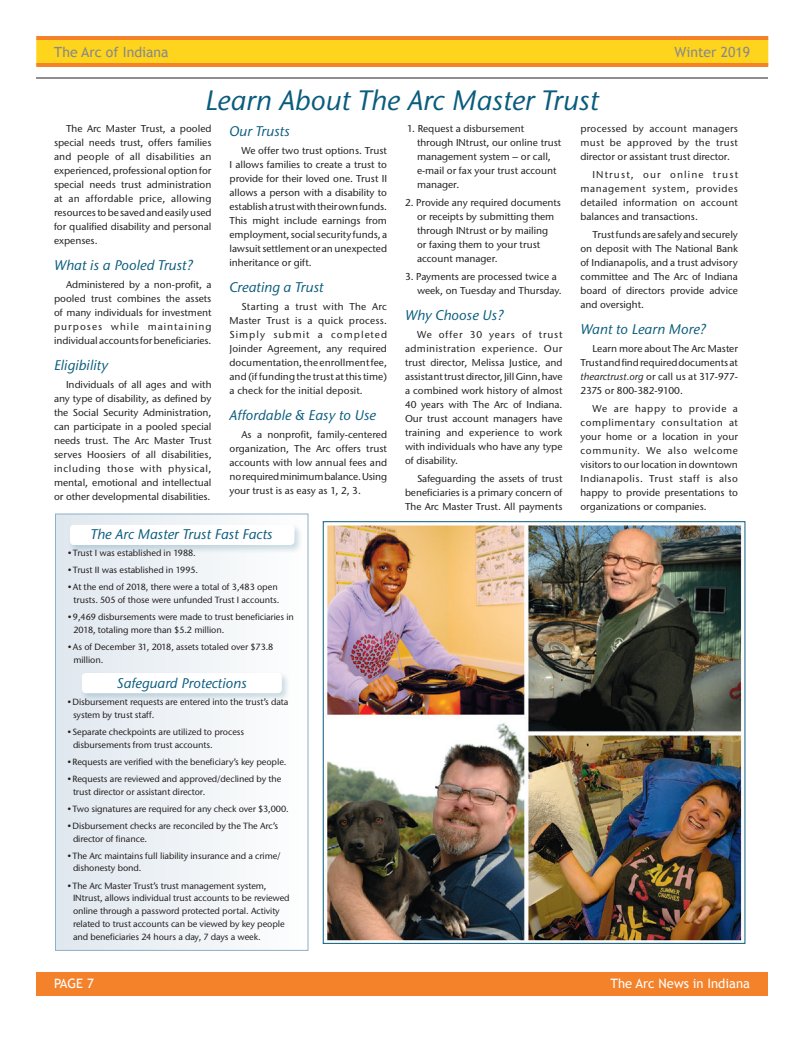
<style>
.page{position:relative;width:804px;height:1044px;background:#fff}
.page>*{position:absolute;margin:0;border:0;box-sizing:border-box;transform-origin:0 0}
.t1{font:italic 500 28px "Stone Sans ITC Std";color:#0a5c7d}
.t2{font:italic 500 14px "Stone Sans ITC Std";color:#0a5c7d}
.t3{font:14px "Trebuchet MS";color:#87898c}
.t4{font:13px "Trebuchet MS";color:#fff}
.t5{font:500 10px/14px "Stone Sans ITC Std";color:#231f20;text-align:justify}
.t6{font:500 9px/13px "Stone Sans ITC Std";letter-spacing:-.005em;color:#231f20}
.s1{font-style:italic}
</style>
<div class="page">
<div style="left:36px;top:39px;width:732px;height:26px;background:#fed41d"></div>
<hr style="left:36px;top:63px;width:732px;height:4px;background:#f4822b">
<hr style="left:36px;top:36px;width:732px;height:4px;background:#f4822b">
<div style="left:36px;top:972px;width:732px;height:24px;background:#f4822b"></div>
<div style="left:56px;top:514px;width:252px;height:436px;background:linear-gradient(to right,#e0e8ef,#fefefe)"></div>
<div style="left:55px;top:514px;width:253px;height:437px;border:1px solid #8fafc6"></div>
<div style="left:79px;top:672px;width:211px;height:31px;background:#0a5c7d;opacity:.21"></div>
<div style="left:82px;top:673px;width:200px;height:20px;background:#fff;border-radius:4px"></div>
<hr style="left:36px;top:78px;width:732px;height:1px;background:#231f20">
<div style="left:67px;top:523px;width:236px;height:32px;background:#0a5c7d;opacity:.21"></div>
<div style="left:70px;top:525px;width:224px;height:20px;background:#fff;border-radius:4px"></div>
<img style="left:326px;top:524px;width:417px;height:418px">
<h2 class="t3" style="left:54px;top:44px;width:116px">The Arc of Indiana</h2>
<h2 class="t3" style="left:675px;top:44px;width:77px">Winter 2019</h2>
<h1 class="t1" style="left:205px;top:83px;width:395px">Learn About The Arc Master Trust</h1>
<p class="t5" style="left:54px;top:121px;width:159px;text-indent:12px">The Arc Master Trust, a pooled special needs trust, offers families and people of all disabilities an experienced, professional option for special needs trust administration at an affordable price, allowing resources to be saved and easily used for qualified disability and personal expenses.</p>
<h2 class="t2" style="left:54px;top:256px;width:140px">What is a Pooled Trust?</h2>
<p class="t5" style="left:54px;top:277px;width:159px;text-indent:12px">Administered by a non-profit, a pooled trust combines the assets of many individuals for investment purposes while maintaining individual accounts for beneficiaries.</p>
<h2 class="t2" style="left:54px;top:356px;width:56px">Eligibility</h2>
<p class="t5" style="left:54px;top:377px;width:159px;text-indent:12px">Individuals of all ages and with any type of disability, as defined by the Social Security Administration, can participate in a pooled special needs trust. The Arc Master Trust serves Hoosiers of all disabilities, including those with physical, mental, emotional and intellectual or other developmental disabilities.</p>
<p class="t5" style="left:417px;top:121px;width:146px;text-align:left;text-indent:-10px">1. Request a disbursement through INtrust, our online trust management system – or call, e-mail or fax your trust account manager.</p>
<p class="t5" style="left:417px;top:195px;width:146px;text-align:left;text-indent:-12px">2. Provide any required documents or receipts by submitting them through INtrust or by mailing<br>or faxing them to your trust account manager.</p>
<p class="t5" style="left:417px;top:269px;width:146px;text-indent:-12px">3. Payments are processed twice a week, on Tuesday and Thursday.</p>
<h2 class="t2" style="left:405px;top:306px;width:100px">Why Choose Us?</h2>
<p class="t5" style="left:405px;top:327px;width:159px;text-indent:12px">We offer 30 years of trust administration experience. Our trust director, Melissa Justice, and assistant trust director, Jill Ginn, have a combined work history of almost 40 years with The Arc of Indiana.<br>Our trust account managers have training and experience to work with individuals who have any type of disability.</p>
<p class="t5" style="left:405px;top:471px;width:159px;text-indent:12px">Safeguarding the assets of trust beneficiaries is a primary concern of The Arc Master Trust. All payments</p>
<p class="t5" style="left:580px;top:121px;width:159px">processed by account managers must be approved by the trust director or assistant trust director.</p>
<p class="t5" style="left:580px;top:167px;width:159px;text-indent:12px">INtrust, our online trust management system, provides detailed information on account balances and transactions.</p>
<p class="t5" style="left:580px;top:227px;width:159px;text-indent:12px">Trust funds are safely and securely on deposit with The National Bank of Indianapolis, and a trust advisory committee and The Arc of Indiana board of directors provide advice and oversight.</p>
<h2 class="t2" style="left:580px;top:320px;width:127px">Want to Learn More?</h2>
<p class="t5" style="left:580px;top:341px;width:159px;text-indent:12px">Learn more about The Arc Master Trust and find required documents at <span class="s1">thearctrust.org</span> or call us at 317-977- 2375 or 800-382-9100.</p>
<p class="t5" style="left:580px;top:401px;width:159px;text-indent:12px">We are happy to provide a complimentary consultation at your home or a location in your community. We also welcome visitors to our location in downtown Indianapolis. Trust staff is also happy to provide presentations to organizations or companies.</p>
<h2 class="t2" style="left:230px;top:122px;width:62px">Our Trusts</h2>
<p class="t5" style="left:230px;top:143px;width:159px;text-indent:12px">We offer two trust options. Trust I allows families to create a trust to provide for their loved one. Trust II allows a person with a disability to establish a trust with their own funds.<br>This might include earnings from employment, social security funds, a lawsuit settlement or an unexpected inheritance or gift.</p>
<h2 class="t2" style="left:230px;top:278px;width:96px">Creating a Trust</h2>
<p class="t5" style="left:230px;top:299px;width:159px;text-indent:12px">Starting a trust with The Arc Master Trust is a quick process.<br>Simply submit a completed Joinder Agreement, any required documentation, the enrollment fee, and (if funding the trust at this time) a check for the initial deposit.</p>
<h2 class="t2" style="left:230px;top:406px;width:148px">Affordable &amp; Easy to Use</h2>
<p class="t5" style="left:230px;top:427px;width:159px;text-indent:12px">As a nonprofit, family-centered organization, The Arc offers trust accounts with low annual fees and no required minimum balance. Using your trust is as easy as 1, 2, 3.</p>
<h2 class="t2" style="left:91px;top:526px;width:183px">The Arc Master Trust Fast Facts</h2>
<p class="t6" style="left:68px;top:547px;width:130px">•Trust I was established in 1988.</p>
<p class="t6" style="left:68px;top:564px;width:132px">•Trust II was established in 1995.</p>
<p class="t6" style="left:68px;top:581px;width:213px;text-align:right">•At the end of 2018, there were a total of 3,483 open trusts. 505 of those were unfunded Trust I accounts.</p>
<p class="t6" style="left:74px;top:611px;width:222px;text-indent:-6px">•9,469 disbursements were made to trust beneficiaries in<br>2018, totaling more than $5.2 million.</p>
<p class="t6" style="left:74px;top:641px;width:201px;text-indent:-6px">•As of December 31, 2018, assets totaled over $73.8 million.</p>
<h2 class="t2" style="left:117px;top:674px;width:131px">Safeguard Protections</h2>
<p class="t6" style="left:73px;top:695px;width:217px;text-indent:-6px">•Disbursement requests are entered into the trust’s data system by trust staff.</p>
<p class="t6" style="left:73px;top:725px;width:173px;text-indent:-6px">•Separate checkpoints are utilized to process disbursements from trust accounts.</p>
<p class="t6" style="left:67px;top:755px;width:221px">•Requests are verified with the beneficiary’s key people.</p>
<p class="t6" style="left:73px;top:772px;width:210px;text-indent:-6px">•Requests are reviewed and approved/declined by the trust director or assistant director.</p>
<p class="t6" style="left:67px;top:802px;width:223px">•Two signatures are required for any check over $3,000.</p>
<p class="t6" style="left:73px;top:819px;width:207px;text-indent:-6px">•Disbursement checks are reconciled by the The Arc’s director of finance.</p>
<p class="t6" style="left:73px;top:849px;width:209px;text-indent:-6px">•The Arc maintains full liability insurance and a crime/ dishonesty bond.</p>
<p class="t6" style="left:73px;top:879px;width:218px;text-indent:-6px">•The Arc Master Trust’s trust management system, INtrust, allows individual trust accounts to be reviewed online through a password protected portal. Activity related to trust accounts can be viewed by key people and beneficiaries 24 hours a day, 7 days a week.</p>
<h3 class="t4" style="left:54px;top:976px;width:41px">PAGE 7</h3>
<h3 class="t4" style="left:611px;top:976px;width:141px">The Arc News in Indiana</h3>
</div>
